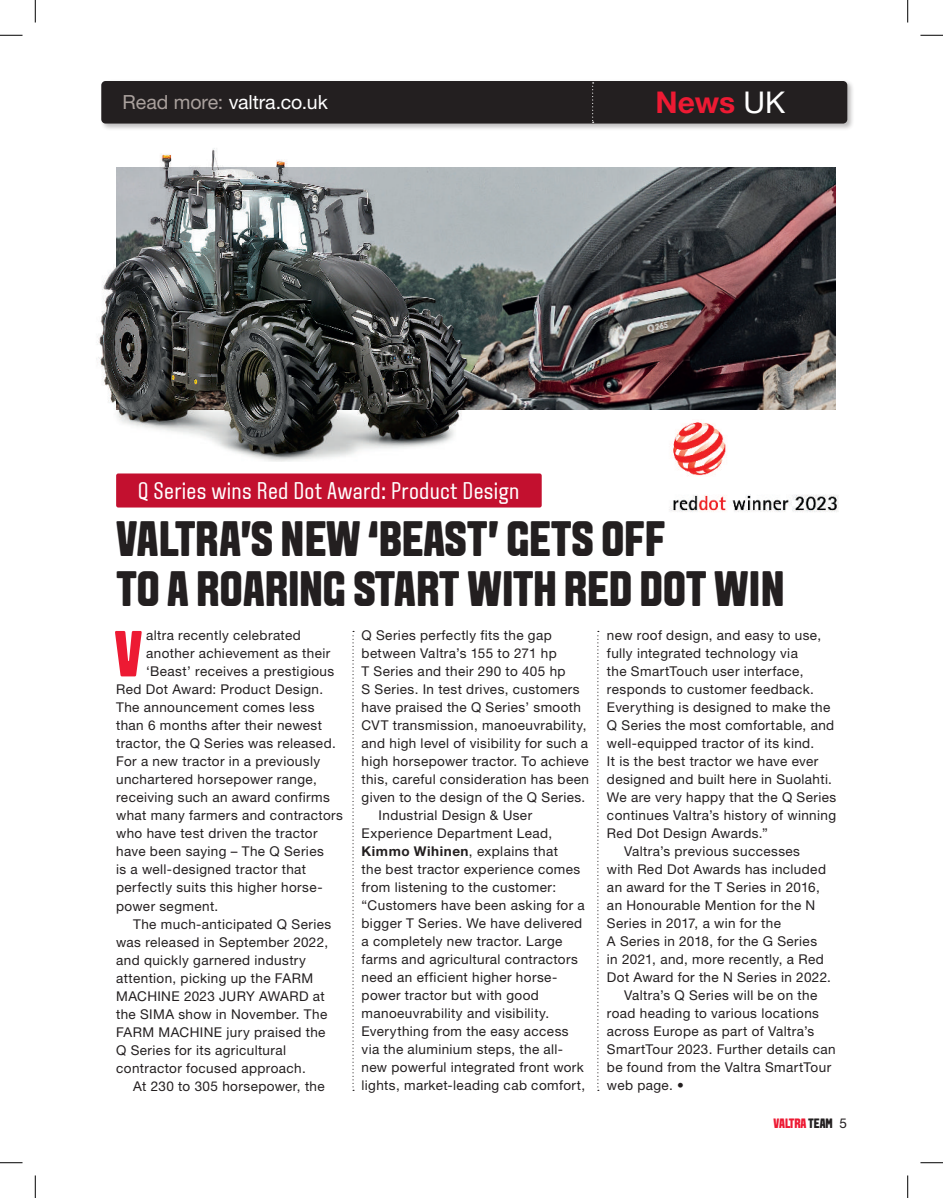
<style>
.page{position:relative;width:943px;height:1198px;background:#fff}
.page>*{position:absolute;margin:0;border:0;box-sizing:border-box;transform-origin:0 0}
.t1{font:700 64.95px "VALTRA Aveny T 2020 Extra";color:#ed1a33}
.t2{font:700 49.5px/49.5px "VALTRA Aveny T 2020 Extra";letter-spacing:.005em;color:#231f20}
.t3{font:700 30px "Helvetica Neue LT Std";color:#ed1a33}
.t4{font:24px "VALTRA Aveny T 2020 Regular";letter-spacing:.01em;color:#fff}
.t5{font:19.5px "Helvetica Neue LT Std";letter-spacing:-.005em;color:#fff}
.t6{font:13.5px "Helvetica Neue LT Std";letter-spacing:.03em;color:#231f20}
.t7{font:700 13.5px "VALTRA Aveny T 2020 Extra";letter-spacing:-.01em;color:#ed1a33}
.s1{color:#aaa19d}
.s2{font-weight:400;color:#fff}
.s3{font-weight:700}
.s4{color:#231f20}
.s5{font-family:"Helvetica Neue LT Std";font-weight:400;color:#231f20}
</style>
<div class="page">
<div style="left:100px;top:79px;width:754px;height:52px;background:#231f20;opacity:.3"></div>
<div style="left:101px;top:81px;width:746px;height:42px;background:#231f20;border-radius:4px"></div>
<svg style="left:592px;top:82px;width:1px;height:41px"></svg>
<div style="left:116px;top:473px;width:425px;height:34px;background:#c3102f;border-radius:2px"></div>
<svg style="left:352px;top:631px;width:2px;height:459px"></svg>
<svg style="left:597px;top:631px;width:1px;height:459px"></svg>
<img style="left:484px;top:167px;width:351px;height:242px">
<img style="left:96px;top:148px;width:388px;height:313px">
<img style="left:159px;top:150px;width:54px;height:71px">
<img style="left:669px;top:420px;width:170px;height:92px">
<svg style="left:0;top:35px;width:22px;height:1px"></svg>
<svg style="left:920px;top:35px;width:22px;height:1px"></svg>
<svg style="left:0;top:1162px;width:22px;height:1px"></svg>
<svg style="left:920px;top:1162px;width:22px;height:1px"></svg>
<svg style="left:35px;top:0;width:1px;height:22px"></svg>
<svg style="left:35px;top:1175px;width:1px;height:22px"></svg>
<svg style="left:907px;top:0;width:1px;height:22px"></svg>
<svg style="left:907px;top:1175px;width:1px;height:22px"></svg>
<h3 class="t5" style="left:122px;top:91px;width:207px"><span class="s1">Read more:</span> valtra.co.uk</h3>
<h3 class="t3" style="left:655px;top:84px;width:131px">News <span class="s2">UK</span></h3>
<h3 class="t4" style="left:138px;top:475px;width:383px">Q Series wins Red Dot Award: Product Design</h3>
<h2 class="t2" style="left:116px;top:513px;width:669px">VALTRA’S NEW ‘BEAST’ GETS OFF<br>TO A ROARING START WITH RED DOT WIN</h2>
<h1 class="t1" style="left:114px;top:611px;width:29px">V</h1>
<p class="t6" style="left:146px;top:627px;width:156px">altra recently celebrated</p>
<p class="t6" style="left:146px;top:645px;width:185px">another achievement as their</p>
<p class="t6" style="left:146px;top:663px;width:189px">‘Beast’ receives a prestigious</p>
<p class="t6" style="left:116px;top:681px;width:208px">Red Dot Award: Product Design.</p>
<p class="t6" style="left:116px;top:699px;width:200px">The announcement comes less</p>
<p class="t6" style="left:116px;top:717px;width:207px">than 6 months after their newest</p>
<p class="t6" style="left:116px;top:735px;width:221px">tractor, the Q Series was released.</p>
<p class="t6" style="left:116px;top:753px;width:205px">For a new tractor in a previously</p>
<p class="t6" style="left:116px;top:771px;width:202px">unchartered horsepower range,</p>
<p class="t6" style="left:116px;top:789px;width:215px">receiving such an award confirms</p>
<p class="t6" style="left:116px;top:807px;width:228px">what many farmers and contractors</p>
<p class="t6" style="left:116px;top:825px;width:203px">who have test driven the tractor</p>
<p class="t6" style="left:116px;top:843px;width:209px">have been saying – The Q Series</p>
<p class="t6" style="left:116px;top:861px;width:191px">is a well-designed tractor that</p>
<p class="t6" style="left:116px;top:879px;width:206px">perfectly suits this higher horse-</p>
<p class="t6" style="left:116px;top:897px;width:104px">power segment.</p>
<p class="t6" style="left:133px;top:915px;width:199px">The much-anticipated Q Series</p>
<p class="t6" style="left:116px;top:933px;width:213px">was released in September 2022,</p>
<p class="t6" style="left:116px;top:951px;width:191px">and quickly garnered industry</p>
<p class="t6" style="left:116px;top:969px;width:198px">attention, picking up the FARM</p>
<p class="t6" style="left:116px;top:987px;width:210px">MACHINE 2023 JURY AWARD at</p>
<p class="t6" style="left:116px;top:1005px;width:212px">the SIMA show in November. The</p>
<p class="t6" style="left:116px;top:1023px;width:211px">FARM MACHINE jury praised the</p>
<p class="t6" style="left:116px;top:1041px;width:171px">Q Series for its agricultural</p>
<p class="t6" style="left:116px;top:1059px;width:191px">contractor focused approach.</p>
<p class="t6" style="left:133px;top:1077px;width:193px">At 230 to 305 horsepower, the</p>
<p class="t6" style="left:361px;top:627px;width:192px">Q Series perfectly fits the gap</p>
<p class="t6" style="left:361px;top:645px;width:196px">between Valtra’s 155 to 271 hp</p>
<p class="t6" style="left:361px;top:663px;width:205px">T Series and their 290 to 405 hp</p>
<p class="t6" style="left:361px;top:681px;width:219px">S Series. In test drives, customers</p>
<p class="t6" style="left:361px;top:699px;width:221px">have praised the Q Series’ smooth</p>
<p class="t6" style="left:361px;top:717px;width:226px">CVT transmission, manoeuvrability,</p>
<p class="t6" style="left:361px;top:735px;width:228px">and high level of visibility for such a</p>
<p class="t6" style="left:361px;top:753px;width:229px">high horsepower tractor. To achieve</p>
<p class="t6" style="left:361px;top:771px;width:229px">this, careful consideration has been</p>
<p class="t6" style="left:361px;top:789px;width:225px">given to the design of the Q Series.</p>
<p class="t6" style="left:378px;top:807px;width:155px">Industrial Design &amp; User</p>
<p class="t6" style="left:361px;top:825px;width:192px">Experience Department Lead,</p>
<p class="t6" style="left:361px;top:843px;width:198px"><span class="s3">Kimmo Wihinen</span>, explains that</p>
<p class="t6" style="left:361px;top:861px;width:220px">the best tractor experience comes</p>
<p class="t6" style="left:361px;top:879px;width:196px">from listening to the customer:</p>
<p class="t6" style="left:361px;top:897px;width:225px">“Customers have been asking for a</p>
<p class="t6" style="left:361px;top:915px;width:222px">bigger T Series. We have delivered</p>
<p class="t6" style="left:361px;top:933px;width:202px">a completely new tractor. Large</p>
<p class="t6" style="left:361px;top:951px;width:218px">farms and agricultural contractors</p>
<p class="t6" style="left:361px;top:969px;width:196px">need an efficient higher horse-</p>
<p class="t6" style="left:361px;top:987px;width:179px">power tractor but with good</p>
<p class="t6" style="left:361px;top:1005px;width:189px">manoeuvrability and visibility.</p>
<p class="t6" style="left:361px;top:1023px;width:209px">Everything from the easy access</p>
<p class="t6" style="left:361px;top:1041px;width:203px">via the aluminium steps, the all-</p>
<p class="t6" style="left:361px;top:1059px;width:224px">new powerful integrated front work</p>
<p class="t6" style="left:361px;top:1077px;width:225px">lights, market-leading cab comfort,</p>
<p class="t6" style="left:606px;top:627px;width:216px">new roof design, and easy to use,</p>
<p class="t6" style="left:606px;top:645px;width:192px">fully integrated technology via</p>
<p class="t6" style="left:606px;top:663px;width:198px">the SmartTouch user interface,</p>
<p class="t6" style="left:606px;top:681px;width:208px">responds to customer feedback.</p>
<p class="t6" style="left:606px;top:699px;width:225px">Everything is designed to make the</p>
<p class="t6" style="left:606px;top:717px;width:229px">Q Series the most comfortable, and</p>
<p class="t6" style="left:606px;top:735px;width:209px">well-equipped tractor of its kind.</p>
<p class="t6" style="left:606px;top:753px;width:213px">It is the best tractor we have ever</p>
<p class="t6" style="left:606px;top:771px;width:226px">designed and built here in Suolahti.</p>
<p class="t6" style="left:606px;top:789px;width:231px">We are very happy that the Q Series</p>
<p class="t6" style="left:606px;top:807px;width:230px">continues Valtra’s history of winning</p>
<p class="t6" style="left:606px;top:825px;width:162px">Red Dot Design Awards.”</p>
<p class="t6" style="left:623px;top:843px;width:177px">Valtra’s previous successes</p>
<p class="t6" style="left:606px;top:861px;width:220px">with Red Dot Awards has included</p>
<p class="t6" style="left:606px;top:879px;width:214px">an award for the T Series in 2016,</p>
<p class="t6" style="left:606px;top:897px;width:210px">an Honourable Mention for the N</p>
<p class="t6" style="left:606px;top:915px;width:175px">Series in 2017, a win for the</p>
<p class="t6" style="left:606px;top:933px;width:211px">A Series in 2018, for the G Series</p>
<p class="t6" style="left:606px;top:951px;width:218px">in 2021, and, more recently, a Red</p>
<p class="t6" style="left:606px;top:969px;width:225px">Dot Award for the N Series in 2022.</p>
<p class="t6" style="left:623px;top:987px;width:195px">Valtra’s Q Series will be on the</p>
<p class="t6" style="left:606px;top:1005px;width:213px">road heading to various locations</p>
<p class="t6" style="left:606px;top:1023px;width:209px">across Europe as part of Valtra’s</p>
<p class="t6" style="left:606px;top:1041px;width:230px">SmartTour 2023. Further details can</p>
<p class="t6" style="left:606px;top:1059px;width:226px">be found from the Valtra SmartTour</p>
<p class="t6" style="left:606px;top:1077px;width:78px">web page. •</p>
<p class="t7" style="left:773px;top:1114px;width:75px">VALTRA <span class="s4">TEAM</span> <span class="s5">5</span></p>
</div>
